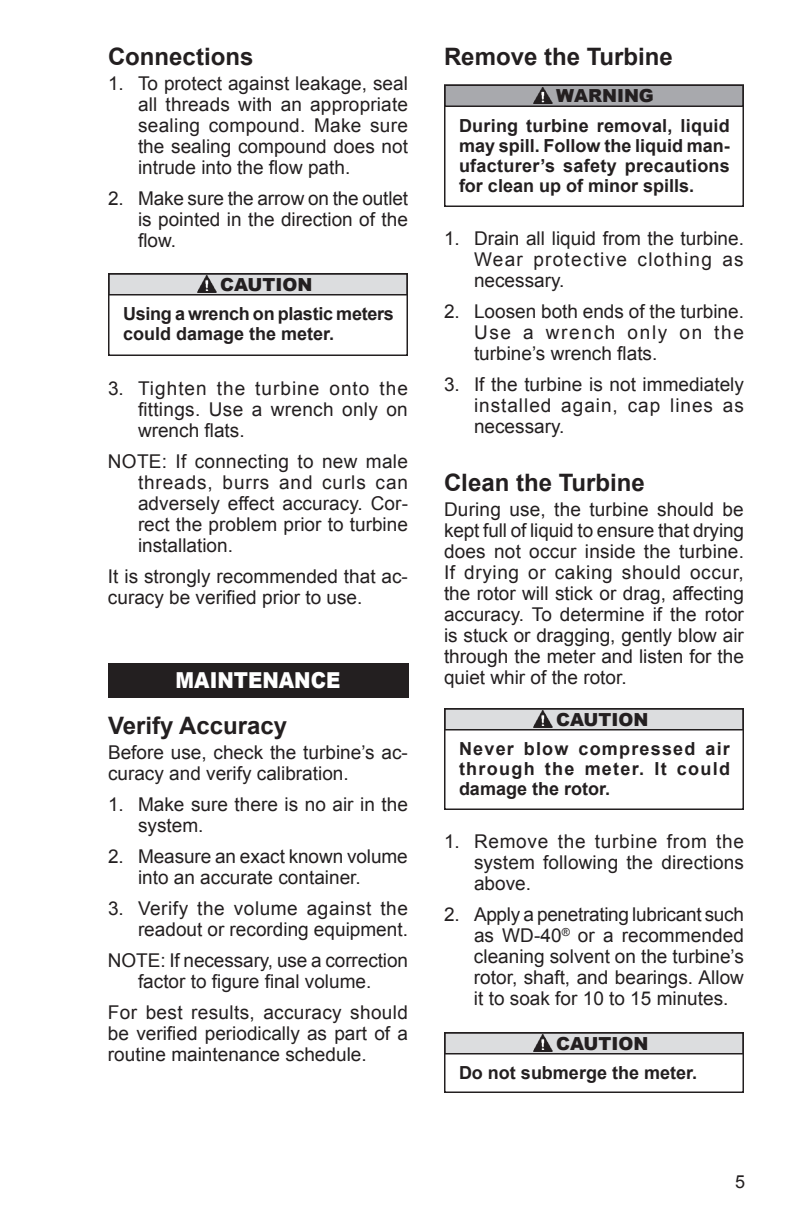
<style>
.page{position:relative;width:792px;height:1224px;background:#fff}
.page>*{position:absolute;margin:0;border:0;box-sizing:border-box;transform-origin:0 0}
.t1{font:700 24px "Arial";color:#231f20}
.t2{font:900 22px "Arial";color:#fff;scale:.9 1}
.t3{font:19px/21px "Arial";color:#231f20;text-align:justify}
.t4{font:700 18px/20px "Arial";color:#231f20;text-align:justify}
.t5{font:900 18px "Arial";color:#231f20}
.t6{font:18px "Arial";color:#231f20}
</style>
<div class="page">
<div style="left:109px;top:274px;width:298px;height:21px;background:#dcdddf"></div>
<div style="left:108px;top:273px;width:300px;height:23px;border:2px solid #231f20"></div>
<img style="left:198px;top:276px;width:19px;height:16px">
<div style="left:108px;top:273px;width:300px;height:83px;border:2px solid #231f20"></div>
<div style="left:108px;top:664px;width:300px;height:34px;background:#231f20"></div>
<div style="left:108px;top:663px;width:301px;height:35px;border:1px solid #231f20"></div>
<div style="left:445px;top:85px;width:298px;height:21px;background:#a8a9ad"></div>
<div style="left:444px;top:84px;width:300px;height:23px;border:2px solid #231f20"></div>
<img style="left:534px;top:87px;width:19px;height:17px">
<div style="left:444px;top:84px;width:300px;height:123px;border:2px solid #231f20"></div>
<div style="left:445px;top:709px;width:298px;height:21px;background:#dcdddf"></div>
<div style="left:444px;top:708px;width:300px;height:22px;border:2px solid #231f20"></div>
<img style="left:534px;top:711px;width:19px;height:16px">
<div style="left:444px;top:708px;width:300px;height:102px;border:2px solid #231f20"></div>
<div style="left:445px;top:1033px;width:298px;height:21px;background:#dcdddf"></div>
<div style="left:444px;top:1032px;width:300px;height:22px;border:2px solid #231f20"></div>
<img style="left:534px;top:1035px;width:19px;height:16px">
<div style="left:444px;top:1032px;width:300px;height:61px;border:2px solid #231f20"></div>
<p class="t1" style="left:108px;top:44px;width:147px">Connections</p>
<p class="t3" style="left:138px;top:73px;width:272px;text-indent:-30px">1. To protect against leakage, seal all threads with an appropriate sealing compound. Make sure the sealing compound does not intrude into the flow path.</p>
<p class="t3" style="left:138px;top:188px;width:272px;text-indent:-30px">2. Make sure the arrow on the outlet is pointed in the direction of the flow.</p>
<p class="t5" style="left:220px;top:274px;width:94px">CAUTION</p>
<p class="t4" style="left:123px;top:304px;width:272px">Using a wrench on plastic meters could damage the meter.</p>
<p class="t3" style="left:138px;top:378px;width:271px;text-indent:-30px">3. Tighten the turbine onto the fittings. Use a wrench only on wrench flats.</p>
<p class="t3" style="left:138px;top:451px;width:272px;text-indent:-30px">NOTE: If connecting to new male threads, burrs and curls can adversely effect accuracy. Cor&shy;rect the problem prior to turbine installation.</p>
<p class="t3" style="left:108px;top:566px;width:301px">It is strongly recommended that ac&shy;curacy be verified prior to use.</p>
<p class="t2" style="left:176px;top:668px;width:185px">MAINTENANCE</p>
<p class="t1" style="left:108px;top:712px;width:181px">Verify Accuracy</p>
<p class="t3" style="left:108px;top:742px;width:301px">Before use, check the turbine’s ac&shy;curacy and verify calibration.</p>
<p class="t3" style="left:138px;top:794px;width:272px;text-indent:-30px">1. Make sure there is no air in the system.</p>
<p class="t3" style="left:138px;top:846px;width:271px;text-indent:-30px">2. Measure an exact known volume into an accurate container.</p>
<p class="t3" style="left:108px;top:898px;width:301px;text-align:right">3. Verify the volume against the readout or recording equipment.</p>
<p class="t3" style="left:108px;top:950px;width:302px;text-align:center">NOTE: If necessary, use a correction factor to figure final volume.</p>
<p class="t3" style="left:108px;top:1002px;width:301px">For best results, accuracy should be verified periodically as part of a routine maintenance schedule.</p>
<p class="t1" style="left:444px;top:44px;width:230px">Remove the Turbine</p>
<p class="t5" style="left:556px;top:86px;width:99px">WARNING</p>
<p class="t4" style="left:459px;top:115px;width:272px">During turbine removal, liquid may spill. Follow the liquid man‑ ufacturer’s safety precautions for clean up of minor spills.</p>
<p class="t3" style="left:474px;top:228px;width:271px;text-indent:-30px">1. Drain all liquid from the turbine.<br>Wear protective clothing as necessary.</p>
<p class="t3" style="left:474px;top:301px;width:272px;text-indent:-30px">2. Loosen both ends of the turbine.<br>Use a wrench only on the turbine’s wrench flats.</p>
<p class="t3" style="left:474px;top:374px;width:272px;text-indent:-30px">3. If the turbine is not immediately installed again, cap lines as necessary.</p>
<p class="t1" style="left:444px;top:469px;width:202px">Clean the Turbine</p>
<p class="t3" style="left:444px;top:499px;width:302px">During use, the turbine should be kept full of liquid to ensure that drying does not occur inside the turbine.<br>If drying or caking should occur, the rotor will stick or drag, affecting accuracy. To determine if the rotor is stuck or dragging, gently blow air through the meter and listen for the quiet whir of the rotor.</p>
<p class="t5" style="left:556px;top:709px;width:94px">CAUTION</p>
<p class="t4" style="left:459px;top:739px;width:273px">Never blow compressed air through the meter. It could damage the rotor.</p>
<p class="t3" style="left:474px;top:831px;width:272px;text-indent:-30px">1. Remove the turbine from the system following the directions above.</p>
<p class="t3" style="left:474px;top:904px;width:272px;text-indent:-30px">2. Apply a penetrating lubricant such as WD-40<sup>®</sup> or a recommended cleaning solvent on the turbine’s rotor, shaft, and bearings. Allow it to soak for 10 to 15 minutes.</p>
<p class="t5" style="left:556px;top:1033px;width:94px">CAUTION</p>
<p class="t4" style="left:459px;top:1063px;width:240px">Do not submerge the meter.</p>
<p class="t6" style="left:735px;top:1172px;width:12px">5</p>
</div>
